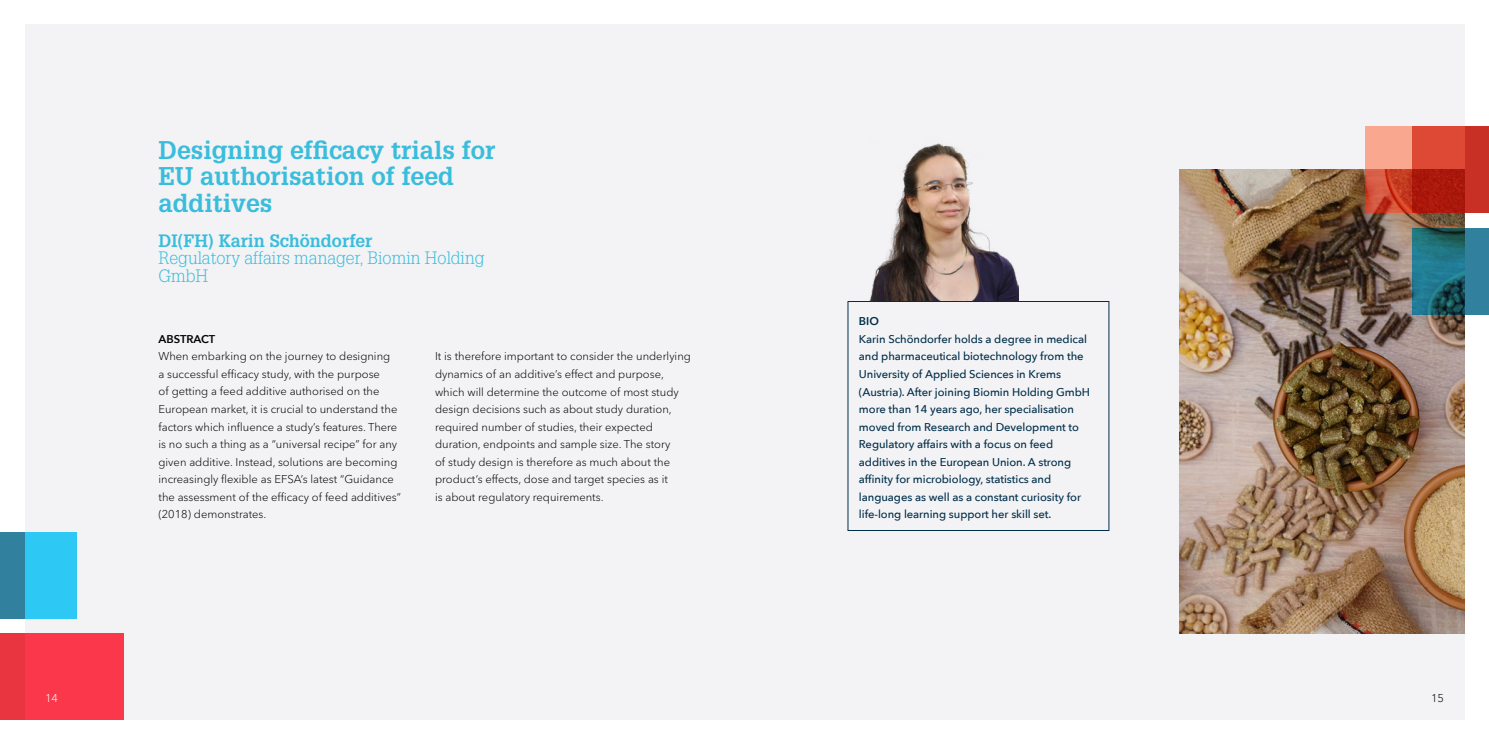
<style>
.page{position:relative;width:1489px;height:745px;background:#fff}
.page>*{position:absolute;margin:0;border:0;box-sizing:border-box;transform-origin:0 0}
.t1{font:700 25px/26.2px "Glypha";color:#3abddc}
.t2{font:300 17.5px/17.5px "Glypha";color:#3abddc}
.t3{font:700 17.5px "Glypha";color:#3abddc}
.t4{font:300 11.25px/17.5px "Avenir Next LT Pro";color:#000}
.t5{font:500 11.25px/17.5px "Avenir Next";letter-spacing:-.005em;color:#002e4a}
.t6{font:600 11.25px "Avenir Next";color:#000}
.t7{font:600 11.25px "Avenir Next";color:#002e4a}
.t8{font:300 11.25px "Avenir Next LT Pro";color:#fff}
</style>
<div class="page">
<div style="left:25px;top:25px;width:1438px;height:694px;background:#f3f3f5"></div>
<img style="left:1179px;top:169px;width:284px;height:464px">
<svg style="left:0;top:532px;width:77px;height:86px;background:#2eb0d8"></svg>
<div style="left:0;top:633px;width:123px;height:86px;background:linear-gradient(to right,#ee3644,#ff384f)"></div>
<svg style="left:1365px;top:126px;width:47px;height:87px;background:#e2765d"></svg>
<svg style="left:1412px;top:126px;width:76px;height:87px;background:#c52f21"></svg>
<svg style="left:1411px;top:228px;width:77px;height:86px;background:#257083"></svg>
<img style="left:869px;top:143px;width:149px;height:158px">
<h1 class="t1" style="left:158px;top:136px;width:338px">Designing efficacy trials for<br>EU authorisation of feed additives</h1>
<h2 class="t3" style="left:158px;top:229px;width:215px">DI(FH) Karin Schöndorfer</h2>
<h2 class="t2" style="left:158px;top:249px;width:327px">Regulatory affairs manager, Biomin Holding<br>GmbH</h2>
<p class="t6" style="left:158px;top:329px;width:58px">ABSTRACT</p>
<p class="t4" style="left:158px;top:347px;width:244px">When embarking on the journey to designing<br>a successful efficacy study, with the purpose<br>of getting a feed additive authorised on the European market, it is crucial to understand the factors which influence a study’s features. There is no such a thing as a “universal recipe” for any given additive. Instead, solutions are becoming increasingly flexible as EFSA’s latest “Guidance the assessment of the efficacy of feed additives” (2018) demonstrates.</p>
<p class="t4" style="left:435px;top:347px;width:257px">It is therefore important to consider the underlying dynamics of an additive’s effect and purpose, which will determine the outcome of most study design decisions such as about study duration, required number of studies, their expected duration, endpoints and sample size. The story<br>of study design is therefore as much about the product’s effects, dose and target species as it<br>is about regulatory requirements.</p>
<p class="t7" style="left:858px;top:311px;width:22px">BIO</p>
<p class="t5" style="left:858px;top:329px;width:233px">Karin Schöndorfer holds a degree in medical and pharmaceutical biotechnology from the University of Applied Sciences in Krems (Austria). After joining Biomin Holding GmbH more than 14 years ago, her specialisation moved from Research and Development to Regulatory affairs with a focus on feed additives in the European Union. A strong affinity for microbiology, statistics and languages as well as a constant curiosity for life-long learning support her skill set.</p>
<p class="t8" style="left:45px;top:691px;width:14px">14</p>
<p class="t4" style="left:1430px;top:689px;width:14px">15</p>
</div>
